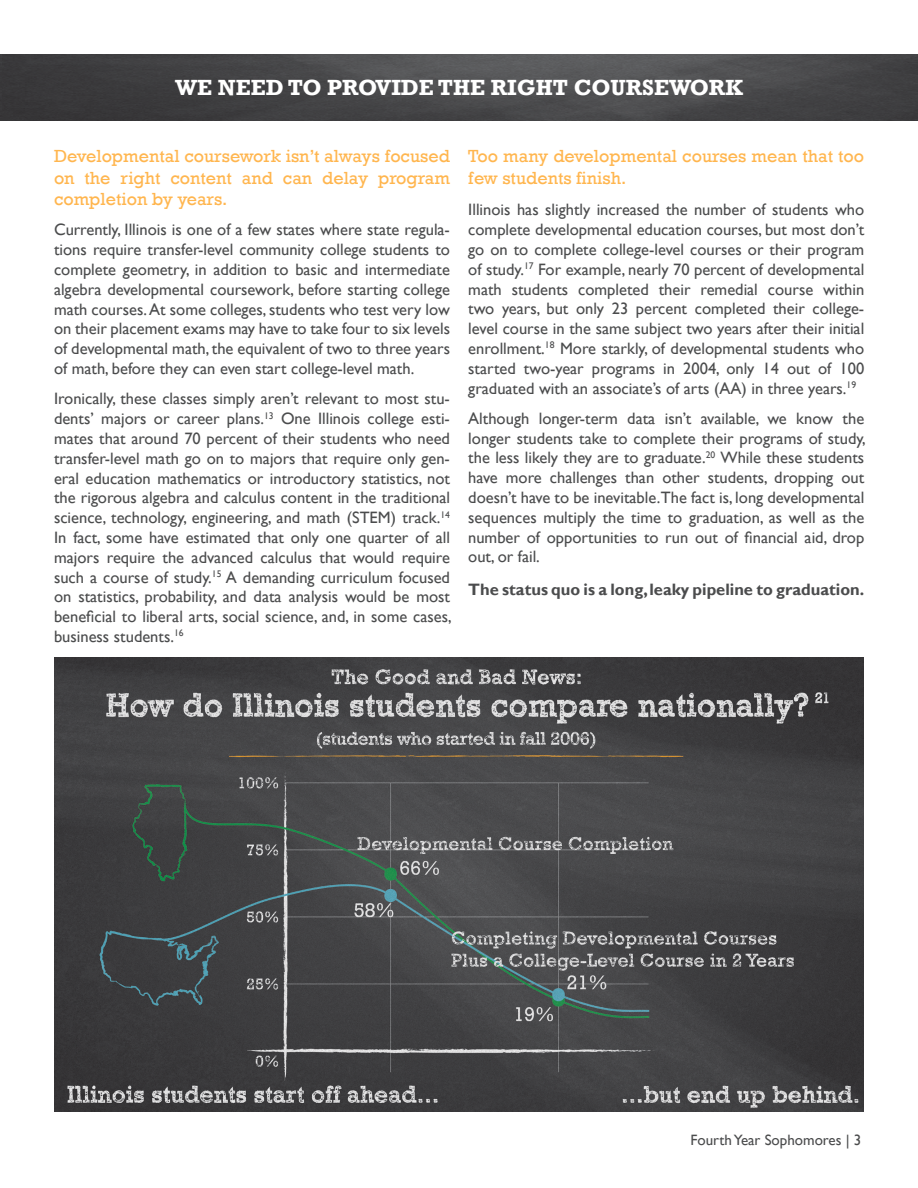
<style>
.page{position:relative;width:918px;height:1188px;background:#fff}
.page>*{position:absolute;margin:0;border:0;box-sizing:border-box;transform-origin:0 0}
.t1{font:700 22.5px "Rockwell";color:#fff}
.t2{font:18px/21.6px "Rockwell";color:#ffb64f;text-align:justify}
.t3{font:16.5px/19.8px "Gill Sans";color:#4b4c4d;text-align:justify}
.t4{font:700 16.5px "Gill Sans";color:#4b4c4d}
.t5{font:15px "Gill Sans";color:#4b4c4d}
</style>
<div class="page">
<img style="left:0;top:54px;width:918px;height:66px">
<img style="left:54px;top:657px;width:810px;height:454px">
<p class="t1" style="left:175px;top:74px;width:569px">WE NEED TO PROVIDE THE RIGHT COURSEWORK</p>
<p class="t2" style="left:54px;top:145px;width:397px">Developmental coursework isn’t always focused on the right content and can delay program completion by years.</p>
<p class="t3" style="left:54px;top:220px;width:398px">Currently, Illinois is one of a few states where state regula&shy;tions require transfer-level community college students to complete geometry, in addition to basic and intermediate algebra developmental coursework, before starting college math courses. At some colleges, students who test very low on their placement exams may have to take four to six levels of developmental math, the equivalent of two to three years of math, before they can even start college-level math.</p>
<p class="t3" style="left:54px;top:389px;width:399px">Ironically, these classes simply aren’t relevant to most stu&shy;dents’ majors or career plans.<sup>13</sup> One Illinois college esti&shy;mates that around 70 percent of their students who need transfer-level math go on to majors that require only gen&shy;eral education mathematics or introductory statistics, not the rigorous algebra and calculus content in the traditional science, technology, engineering, and math (STEM) track.<sup>14<br></sup>In fact, some have estimated that only one quarter of all majors require the advanced calculus that would require such a course of study.<sup>15</sup> A demanding curriculum focused on statistics, probability, and data analysis would be most beneficial to liberal arts, social science, and, in some cases, business students.<sup>16</sup></p>
<p class="t2" style="left:468px;top:145px;width:397px">Too many developmental courses mean that too few students finish.</p>
<p class="t3" style="left:468px;top:200px;width:398px">Illinois has slightly increased the number of students who complete developmental education courses, but most don’t go on to complete college-level courses or their program of study.<sup>17</sup> For example, nearly 70 percent of developmental math students completed their remedial course within two years, but only 23 percent completed their college&shy;level course in the same subject two years after their initial enrollment.<sup>18</sup> More starkly, of developmental students who started two-year programs in 2004, only 14 out of 100 graduated with an associate’s of arts (AA) in three years.<sup>19</sup></p>
<p class="t3" style="left:468px;top:409px;width:399px">Although longer-term data isn’t available, we know the longer students take to complete their programs of study, the less likely they are to graduate.<sup>20</sup> While these students have more challenges than other students, dropping out doesn’t have to be inevitable.The fact is, long developmental sequences multiply the time to graduation, as well as the number of opportunities to run out of financial aid, drop out, or fail.</p>
<p class="t4" style="left:468px;top:579px;width:398px">The status quo is a long, leaky pipeline to graduation.</p>
<p class="t5" style="left:691px;top:1131px;width:172px">Fourth Year Sophomores | 3</p>
</div>
